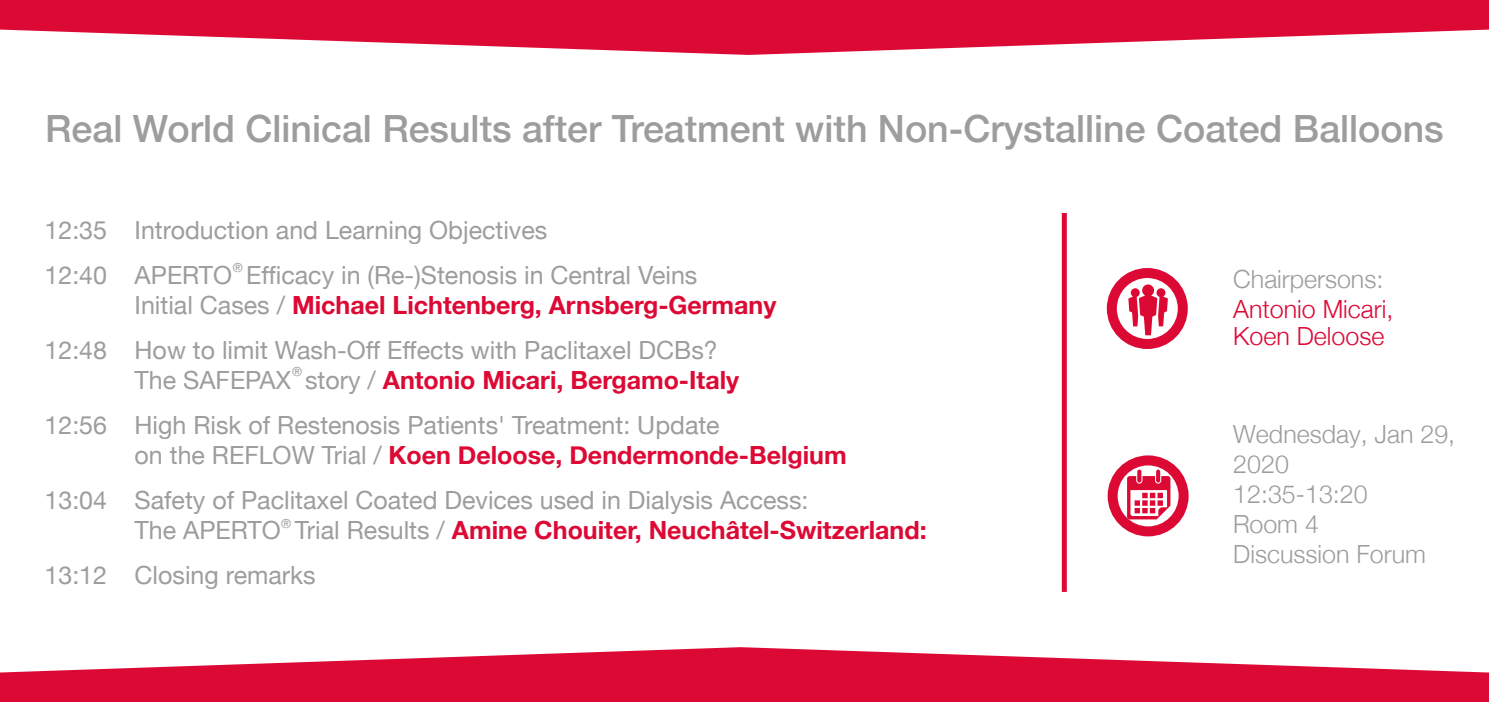
<style>
.page{position:relative;width:1489px;height:702px;background:#fff}
.page>*{position:absolute;margin:0;border:0;box-sizing:border-box;transform-origin:0 0}
.t1{font:500 37.5px "Helvetica Neue";color:#9d9d9c}
.t2{font:25px/45px "Helvetica Neue";color:#9d9d9c}
.t3{font:300 25px/30px "Helvetica Neue";color:#9d9d9c}
.t4{font:300 25px/26.8px "Helvetica Neue";color:#dd0935}
.t5{font:12.5px "Helvetica Neue";color:#9d9d9c}
.s1{font-weight:700;color:#dd0935}
</style>
<div class="page">
<svg style="left:0;top:0;width:1488px;height:55px;fill:#dd0935"></svg>
<svg style="left:0;top:647px;width:1488px;height:55px;fill:#dd0935"></svg>
<div style="left:1061px;top:213px;width:5px;height:379px;background:#dd0935"></div>
<svg style="left:1128px;top:284px;width:39px;height:51px"></svg>
<div style="left:1106px;top:268px;width:81px;height:81px;border:10px solid #dd0935;border-radius:50%"></div>
<svg style="left:1155px;top:469px;width:5px;height:13px"></svg>
<svg style="left:1137px;top:469px;width:4px;height:13px"></svg>
<svg style="left:1126px;top:476px;width:44px;height:43px"></svg>
<div style="left:1107px;top:455px;width:81px;height:81px;border:10px solid #dd0935;border-radius:50%"></div>
<h1 class="t1" style="left:45px;top:99px;width:1399px">Real World Clinical Results after Treatment with Non-Crystalline Coated Balloons</h1>
<p class="t2" style="left:45px;top:209px;width:654px">12:35 Introduction and Learning Objectives<br>12:40 APERTO Efficacy in (Re-)Stenosis in Central Veins</p>
<p class="t2" style="left:45px;top:284px;width:733px;text-indent:90px">Initial Cases / <span class="s1">Michael Lichtenberg, Arnsberg-Germany<br></span>12:48 How to limit Wash-Off Effects with Paclitaxel DCBs?</p>
<p class="t2" style="left:45px;top:359px;width:696px;text-indent:90px">The SAFEPAX story / <span class="s1">Antonio Micari, Bergamo-Italy<br></span>12:56 High Risk of Restenosis Patients' Treatment: Update</p>
<p class="t2" style="left:45px;top:434px;width:803px;text-indent:90px">on the REFLOW Trial / <span class="s1">Koen Deloose, Dendermonde-Belgium<br></span>13:04 Safety of Paclitaxel Coated Devices used in Dialysis Access:</p>
<p class="t2" style="left:45px;top:509px;width:883px;text-indent:90px">The APERTO Trial Results / <span class="s1">Amine Chouiter, Neuchâtel-Switzerland:<br></span>13:12 Closing remarks</p>
<p class="t5" style="left:233px;top:259px;width:11px">®</p>
<p class="t5" style="left:292px;top:363px;width:11px">®</p>
<p class="t5" style="left:281px;top:515px;width:11px">®</p>
<p class="t3" style="left:1233px;top:262px;width:152px">Chairpersons:</p>
<p class="t4" style="left:1233px;top:294px;width:161px">Antonio Micari,<br>Koen Deloose</p>
<p class="t3" style="left:1233px;top:417px;width:223px">Wednesday, Jan 29,<br>2020<br>12:35-13:20<br>Room 4<br>Discussion Forum</p>
</div>
